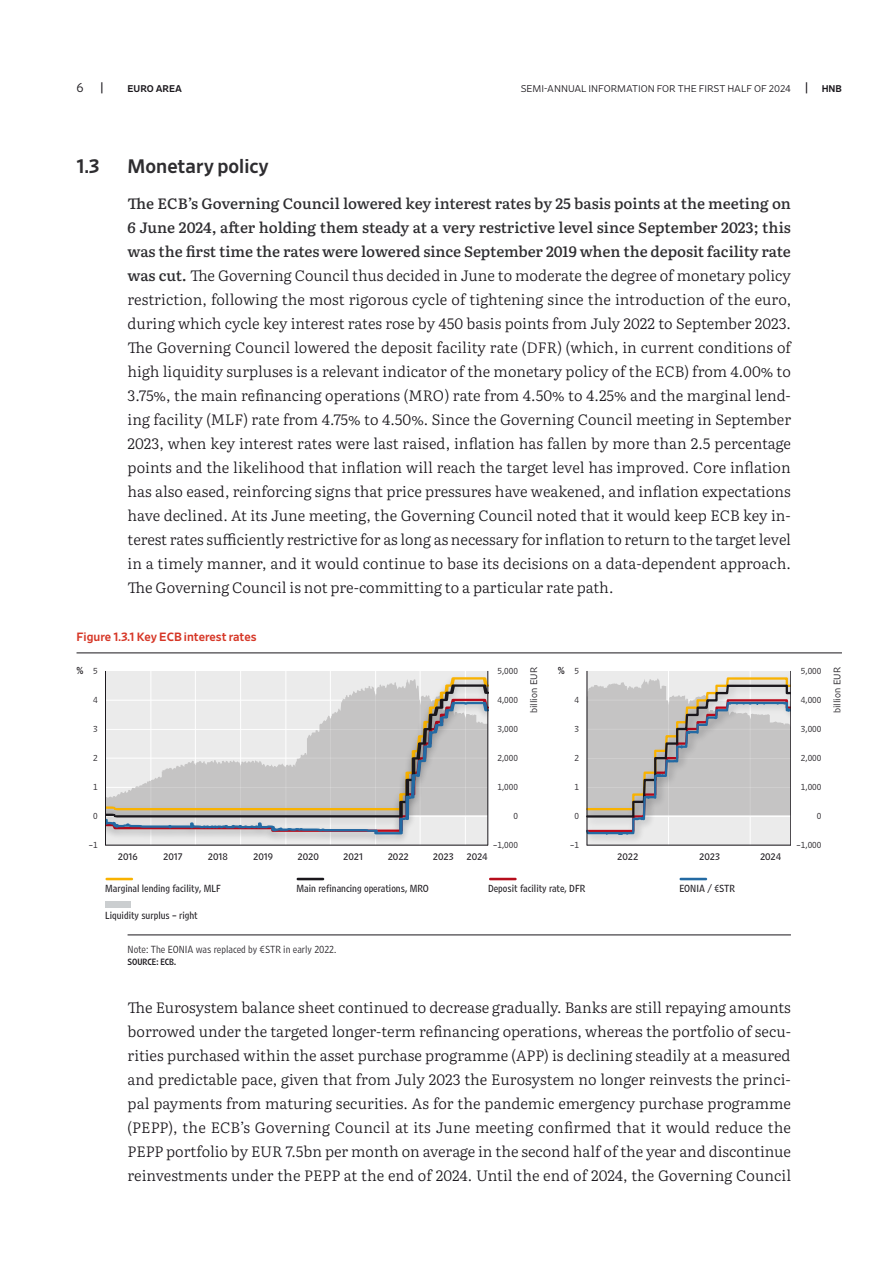
<style>
.page{position:relative;width:893px;height:1263px;background:#fff}
.page>*{position:absolute;margin:0;border:0;box-sizing:border-box;transform-origin:0 0}
.t1{font:500 19.5px "Retina";color:#2e2d30}
.t2{font:300 15px/24px "Literata TT Text";color:#1a171c;text-align:justify}
.t3{font:300 12.75px "Retina";color:#1a171c}
.t4{font:500 12px "Retina";color:#d63626}
.t5{font:500 12px "Retina";color:#1a171c}
.t6{font:500 10.2px "Retina";color:#1a171c}
.t7{font:9.75px "Retina MP Narrow";color:#1a171c}
.t8{font:300 9.75px "Retina";color:#1a171c}
.t9{font:9.75px "Retina MP Narrow Lt";color:#1a171c}
.t10{font:500 9.75px "Retina";color:#1a171c}
.t11{font:9px "Retina MP";color:#1a171c}
.t12{font:9px "Retina MP Lt";color:#1a171c}
.t13{font:8.7px "Retina MP Narrow Med";color:#1a171c}
.t14{font:8.25px "Retina MP Lt";color:#1a171c}
.s1{font-weight:500;font-size:12px}
.s2{font-weight:500}
.s3{font-weight:500;color:#2e2d30}
</style>
<div class="page">
<hr style="left:77px;top:653px;width:765px;height:1px;background:#1a171c">
<hr style="left:128px;top:935px;width:663px;height:1px;background:#1a171c">
<svg style="left:588px;top:676px;width:202px;height:162px;background:#c5c2c1"></svg>
<hr style="left:587px;top:671px;width:1px;height:174px;background:#1a171c">
<hr style="left:790px;top:671px;width:1px;height:174px;background:#1a171c">
<hr style="left:587px;top:845px;width:204px;height:1px;background:#1a171c">
<div style="left:106px;top:671px;width:382px;height:6px;background:#ebebeb"></div>
<img style="left:106px;top:677px;width:382px;height:7px">
<svg style="left:106px;top:684px;width:382px;height:11px;background:#dedddb"></svg>
<img style="left:106px;top:695px;width:382px;height:150px">
<svg style="left:106px;top:702px;width:382px;height:132px;background:#cac9c8"></svg>
<hr style="left:105px;top:671px;width:1px;height:174px;background:#1a171c">
<hr style="left:488px;top:671px;width:1px;height:174px;background:#1a171c">
<hr style="left:105px;top:845px;width:383px;height:1px;background:#1a171c">
<hr style="left:489px;top:878px;width:28px;height:2px;background:#b60d1c">
<hr style="left:105px;top:878px;width:28px;height:2px;background:#f9b200">
<hr style="left:297px;top:878px;width:27px;height:2px;background:#1a171c">
<hr style="left:679px;top:878px;width:28px;height:2px;background:#236aa3">
<div style="left:105px;top:901px;width:26px;height:6px;background:#cbced0"></div>
<p class="t3" style="left:77px;top:79px;width:9px">6</p>
<p class="t5" style="left:100px;top:80px;width:5px">|</p>
<p class="t10" style="left:128px;top:82px;width:56px">EURO AREA</p>
<p class="t8" style="left:521px;top:82px;width:323px">SEMI-ANNUAL INFORMATION FOR THE FIRST HALF OF 2024 <span class="s1">|</span> <span class="s2">HNB</span></p>
<h1 class="t1" style="left:77px;top:153px;width:25px">1.3</h1>
<h1 class="t1" style="left:128px;top:153px;width:143px">Monetary policy</h1>
<p class="t2" style="left:128px;top:190px;width:665px"><span class="s3">The ECB’s Governing Council lowered key interest rates by 25 basis points at the meeting on 6 June 2024, after holding them steady at a very restrictive level since September 2023; this was the first time the rates were lowered since September 2019 when the deposit facility rate was cut.</span> The Governing Council thus decided in June to moderate the degree of monetary policy restriction, following the most rigorous cycle of tightening since the introduction of the euro, during which cycle key interest rates rose by 450 basis points from July 2022 to September 2023.<br>The Governing Council lowered the deposit facility rate (DFR) (which, in current conditions of high liquidity surpluses is a relevant indicator of the monetary policy of the ECB) from 4.00% to 3.75%, the main refinancing operations (MRO) rate from 4.50% to 4.25% and the marginal lend&shy;ing facility (MLF) rate from 4.75% to 4.50%. Since the Governing Council meeting in September 2023, when key interest rates were last raised, inflation has fallen by more than 2.5 percentage points and the likelihood that inflation will reach the target level has improved. Core inflation has also eased, reinforcing signs that price pressures have weakened, and inflation expectations have declined. At its June meeting, the Governing Council noted that it would keep ECB key in&shy;terest rates sufficiently restrictive for as long as necessary for inflation to return to the target level in a timely manner, and it would continue to base its decisions on a data-dependent approach.<br>The Governing Council is not pre-committing to a particular rate path.</p>
<p class="t4" style="left:77px;top:629px;width:182px">Figure 1.3.1 Key ECB interest rates</p>
<p class="t6" style="left:77px;top:663px;width:9px">%</p>
<p class="t14" style="left:93px;top:664px;width:6px">5</p>
<p class="t14" style="left:93px;top:693px;width:6px">4</p>
<p class="t14" style="left:93px;top:722px;width:6px">3</p>
<p class="t14" style="left:93px;top:752px;width:6px">2</p>
<p class="t14" style="left:93px;top:781px;width:6px">1</p>
<p class="t14" style="left:93px;top:810px;width:6px">0</p>
<p class="t14" style="left:89px;top:839px;width:10px">–1</p>
<p class="t14" style="left:497px;top:664px;width:22px">5,000</p>
<p class="t14" style="left:497px;top:693px;width:22px">4,000</p>
<p class="t14" style="left:497px;top:722px;width:22px">3,000</p>
<p class="t14" style="left:497px;top:752px;width:22px">2,000</p>
<p class="t14" style="left:497px;top:781px;width:22px">1,000</p>
<p class="t14" style="left:513px;top:810px;width:6px">0</p>
<p class="t14" style="left:493px;top:839px;width:26px">–1,000</p>
<p class="t11" style="left:118px;top:849px;width:21px">2016</p>
<p class="t11" style="left:163px;top:849px;width:21px">2017</p>
<p class="t11" style="left:208px;top:849px;width:22px">2018</p>
<p class="t11" style="left:253px;top:849px;width:21px">2019</p>
<p class="t11" style="left:297px;top:849px;width:23px">2020</p>
<p class="t11" style="left:343px;top:849px;width:21px">2021</p>
<p class="t11" style="left:388px;top:849px;width:23px">2022</p>
<p class="t11" style="left:433px;top:849px;width:22px">2023</p>
<p class="t11" style="left:466px;top:849px;width:23px">2024</p>
<p class="t12" style="left:527px;top:713px;width:47px;rotate:-90deg">billion EUR</p>
<p class="t6" style="left:558px;top:663px;width:9px">%</p>
<p class="t14" style="left:574px;top:664px;width:6px">5</p>
<p class="t14" style="left:574px;top:693px;width:6px">4</p>
<p class="t14" style="left:574px;top:722px;width:6px">3</p>
<p class="t14" style="left:574px;top:752px;width:6px">2</p>
<p class="t14" style="left:574px;top:781px;width:6px">1</p>
<p class="t14" style="left:574px;top:810px;width:6px">0</p>
<p class="t14" style="left:570px;top:839px;width:10px">–1</p>
<p class="t11" style="left:617px;top:849px;width:23px">2022</p>
<p class="t11" style="left:699px;top:849px;width:22px">2023</p>
<p class="t11" style="left:760px;top:849px;width:23px">2024</p>
<p class="t7" style="left:105px;top:881px;width:117px">Marginal lending facility, MLF</p>
<p class="t7" style="left:297px;top:881px;width:134px">Main refinancing operations, MRO</p>
<p class="t7" style="left:488px;top:881px;width:99px">Deposit facility rate, DFR</p>
<p class="t7" style="left:679px;top:881px;width:57px">EONIA / €STR</p>
<p class="t7" style="left:105px;top:908px;width:94px">Liquidity surplus – right</p>
<p class="t14" style="left:801px;top:664px;width:22px">5,000</p>
<p class="t14" style="left:801px;top:693px;width:22px">4,000</p>
<p class="t14" style="left:801px;top:722px;width:22px">3,000</p>
<p class="t14" style="left:801px;top:752px;width:22px">2,000</p>
<p class="t14" style="left:801px;top:781px;width:22px">1,000</p>
<p class="t14" style="left:817px;top:810px;width:6px">0</p>
<p class="t14" style="left:797px;top:839px;width:26px">–1,000</p>
<p class="t9" style="left:128px;top:942px;width:210px">Note: The EONIA was replaced by €STR in early 2022.</p>
<p class="t13" style="left:128px;top:955px;width:50px">SOURCE: ECB.</p>
<p class="t2" style="left:128px;top:994px;width:665px">The Eurosystem balance sheet continued to decrease gradually. Banks are still repaying amounts borrowed under the targeted longer-term refinancing operations, whereas the portfolio of secu&shy;rities purchased within the asset purchase programme (APP) is declining steadily at a measured and predictable pace, given that from July 2023 the Eurosystem no longer reinvests the princi&shy;pal payments from maturing securities. As for the pandemic emergency purchase programme (PEPP), the ECB’s Governing Council at its June meeting confirmed that it would reduce the PEPP portfolio by EUR 7.5bn per month on average in the second half of the year and discontinue reinvestments under the PEPP at the end of 2024. Until the end of 2024, the Governing Council</p>
<p class="t12" style="left:830px;top:713px;width:47px;rotate:-90deg">billion EUR</p>
</div>
